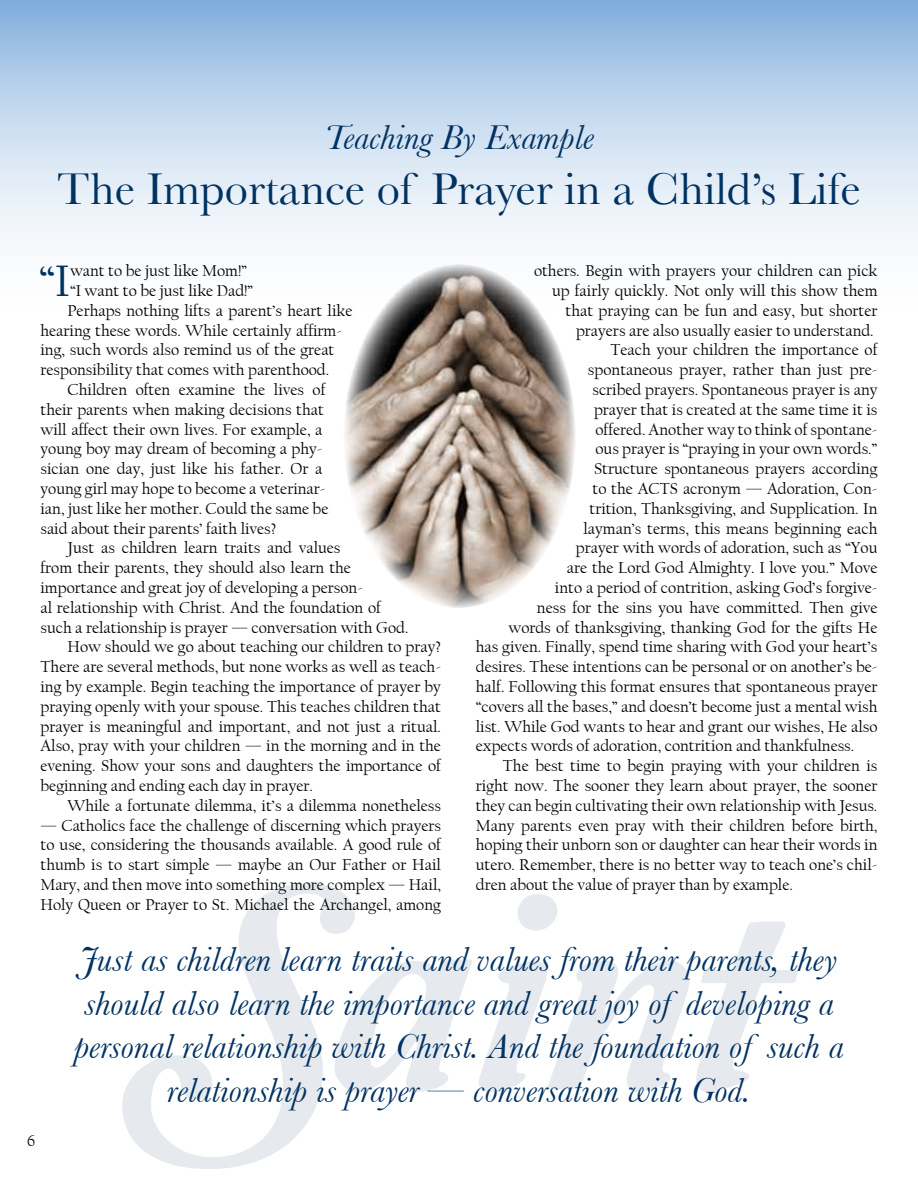
<style>
.page{position:relative;width:918px;height:1188px;background:#fff}
.page>*{position:absolute;margin:0;border:0;box-sizing:border-box;transform-origin:0 0}
.t1{font:300px "Amperzand";color:#003262}
.t2{font:46.5px "Baskerville";color:#003262}
.t3{font:46.35px "Californian FB";color:#003262}
.t4{font:italic 36px/43.5px "Baskerville";color:#003262;text-align:center}
.t5{font:16.5px/19.8px "Californian FB";color:#000;text-align:justify}
</style>
<div class="page">
<svg style="left:0;top:0;width:918px;height:240px;background:#c3d8ee"></svg>
<img style="left:344px;top:264px;width:231px;height:344px">
<h3 class="t4" style="left:324px;top:115px;width:271px">Teaching By Example</h3>
<h2 class="t2" style="left:57px;top:162px;width:805px">The Importance of Prayer in a Child’s Life</h2>
<p class="t5" style="left:534px;top:261px;width:345px">others. Begin with prayers your children can pick</p>
<p class="t5" style="left:552px;top:281px;width:327px">up fairly quickly. Not only will this show them</p>
<p class="t5" style="left:566px;top:301px;width:314px">that praying can be fun and easy, but shorter</p>
<p class="t5" style="left:576px;top:321px;width:299px">prayers are also usually easier to understand.</p>
<p class="t5" style="left:611px;top:340px;width:269px">Teach your children the importance of</p>
<p class="t5" style="left:588px;top:360px;width:291px">spontaneous prayer, rather than just pre-</p>
<p class="t5" style="left:593px;top:380px;width:287px">scribed prayers. Spontaneous prayer is any</p>
<p class="t5" style="left:594px;top:400px;width:285px">prayer that is created at the same time it is</p>
<p class="t5" style="left:596px;top:420px;width:284px">offered. Another way to think of spontane-</p>
<p class="t5" style="left:596px;top:439px;width:284px">ous prayer is “praying in your own words.”</p>
<p class="t5" style="left:594px;top:459px;width:285px">Structure spontaneous prayers according</p>
<p class="t5" style="left:593px;top:479px;width:286px">to the ACTS acronym — Adoration, Con-</p>
<p class="t5" style="left:589px;top:499px;width:289px">trition, Thanksgiving, and Supplication. In</p>
<p class="t5" style="left:583px;top:519px;width:295px">layman’s terms, this means beginning each</p>
<p class="t5" style="left:576px;top:538px;width:303px">prayer with words of adoration, such as “You</p>
<p class="t5" style="left:567px;top:558px;width:312px">are the Lord God Almighty. I love you.” Move</p>
<p class="t5" style="left:555px;top:578px;width:324px">into a period of contrition, asking God’s forgive-</p>
<p class="t5" style="left:537px;top:598px;width:342px">ness for the sins you have committed. Then give</p>
<p class="t5" style="left:509px;top:618px;width:371px">words of thanksgiving, thanking God for the gifts He</p>
<p class="t5" style="left:476px;top:637px;width:403px">has given. Finally, spend time sharing with God your heart’s</p>
<p class="t5" style="left:476px;top:657px;width:403px">desires. These intentions can be personal or on another’s be-</p>
<p class="t5" style="left:476px;top:677px;width:403px">half. Following this format ensures that spontaneous prayer</p>
<p class="t5" style="left:476px;top:697px;width:403px">“covers all the bases,” and doesn’t become just a mental wish</p>
<p class="t5" style="left:476px;top:717px;width:403px">list. While God wants to hear and grant our wishes, He also</p>
<p class="t5" style="left:476px;top:736px;width:380px">expects words of adoration, contrition and thankfulness.</p>
<p class="t5" style="left:503px;top:756px;width:376px">The best time to begin praying with your children is</p>
<p class="t5" style="left:476px;top:776px;width:403px">right now. The sooner they learn about prayer, the sooner</p>
<p class="t5" style="left:476px;top:796px;width:403px">they can begin cultivating their own relationship with Jesus.</p>
<p class="t5" style="left:476px;top:816px;width:403px">Many parents even pray with their children before birth,</p>
<p class="t5" style="left:476px;top:835px;width:403px">hoping their unborn son or daughter can hear their words in</p>
<p class="t5" style="left:476px;top:855px;width:403px">utero. Remember, there is no better way to teach one’s chil-</p>
<p class="t5" style="left:476px;top:875px;width:319px">dren about the value of prayer than by example.</p>
<h3 class="t3" style="left:39px;top:255px;width:33px">“I</h3>
<p class="t5" style="left:70px;top:261px;width:179px">want to be just like Mom!”</p>
<p class="t5" style="left:70px;top:281px;width:185px">“I want to be just like Dad!”</p>
<p class="t5" style="left:68px;top:301px;width:286px">Perhaps nothing lifts a parent’s heart like</p>
<p class="t5" style="left:41px;top:321px;width:303px">hearing these words. While certainly affirm-</p>
<p class="t5" style="left:41px;top:340px;width:295px">ing, such words also remind us of the great</p>
<p class="t5" style="left:41px;top:360px;width:290px">responsibility that comes with parenthood.</p>
<p class="t5" style="left:68px;top:380px;width:259px">Children often examine the lives of</p>
<p class="t5" style="left:41px;top:400px;width:285px">their parents when making decisions that</p>
<p class="t5" style="left:41px;top:420px;width:284px">will affect their own lives. For example, a</p>
<p class="t5" style="left:41px;top:439px;width:284px">young boy may dream of becoming a phy-</p>
<p class="t5" style="left:41px;top:459px;width:284px">sician one day, just like his father. Or a</p>
<p class="t5" style="left:41px;top:479px;width:287px">young girl may hope to become a veterinar-</p>
<p class="t5" style="left:41px;top:499px;width:289px">ian, just like her mother. Could the same be</p>
<p class="t5" style="left:41px;top:519px;width:237px">said about their parents’ faith lives?</p>
<p class="t5" style="left:68px;top:538px;width:275px">Just as children learn traits and values</p>
<p class="t5" style="left:41px;top:558px;width:312px">from their parents, they should also learn the</p>
<p class="t5" style="left:41px;top:578px;width:324px">importance and great joy of developing a person-</p>
<p class="t5" style="left:41px;top:598px;width:342px">al relationship with Christ. And the foundation of</p>
<p class="t5" style="left:41px;top:618px;width:370px">such a relationship is prayer — conversation with God.</p>
<p class="t5" style="left:68px;top:637px;width:375px">How should we go about teaching our children to pray?</p>
<p class="t5" style="left:41px;top:657px;width:402px">There are several methods, but none works as well as teach-</p>
<p class="t5" style="left:41px;top:677px;width:402px">ing by example. Begin teaching the importance of prayer by</p>
<p class="t5" style="left:41px;top:697px;width:402px">praying openly with your spouse. This teaches children that</p>
<p class="t5" style="left:41px;top:717px;width:402px">prayer is meaningful and important, and not just a ritual.</p>
<p class="t5" style="left:41px;top:736px;width:402px">Also, pray with your children — in the morning and in the</p>
<p class="t5" style="left:41px;top:756px;width:402px">evening. Show your sons and daughters the importance of</p>
<p class="t5" style="left:41px;top:776px;width:274px">beginning and ending each day in prayer.</p>
<p class="t5" style="left:68px;top:796px;width:375px">While a fortunate dilemma, it’s a dilemma nonetheless</p>
<p class="t5" style="left:41px;top:816px;width:402px">— Catholics face the challenge of discerning which prayers to use, considering the thousands available. A good rule of thumb is to start simple — maybe an Our Father or Hail Mary, and then move into something more complex — Hail, Holy Queen or Prayer to St. Michael the Archangel, among</p>
<h1 class="t1" style="left:147px;top:835px;width:626px">Saint</h1>
<p class="t4" style="left:74px;top:938px;width:771px">Just as children learn traits and values from their parents, they should also learn the importance and great joy of developing a personal relationship with Christ. And the foundation of such a relationship is prayer — conversation with God.</p>
<p class="t5" style="left:27px;top:1131px;width:10px">6</p>
</div>
